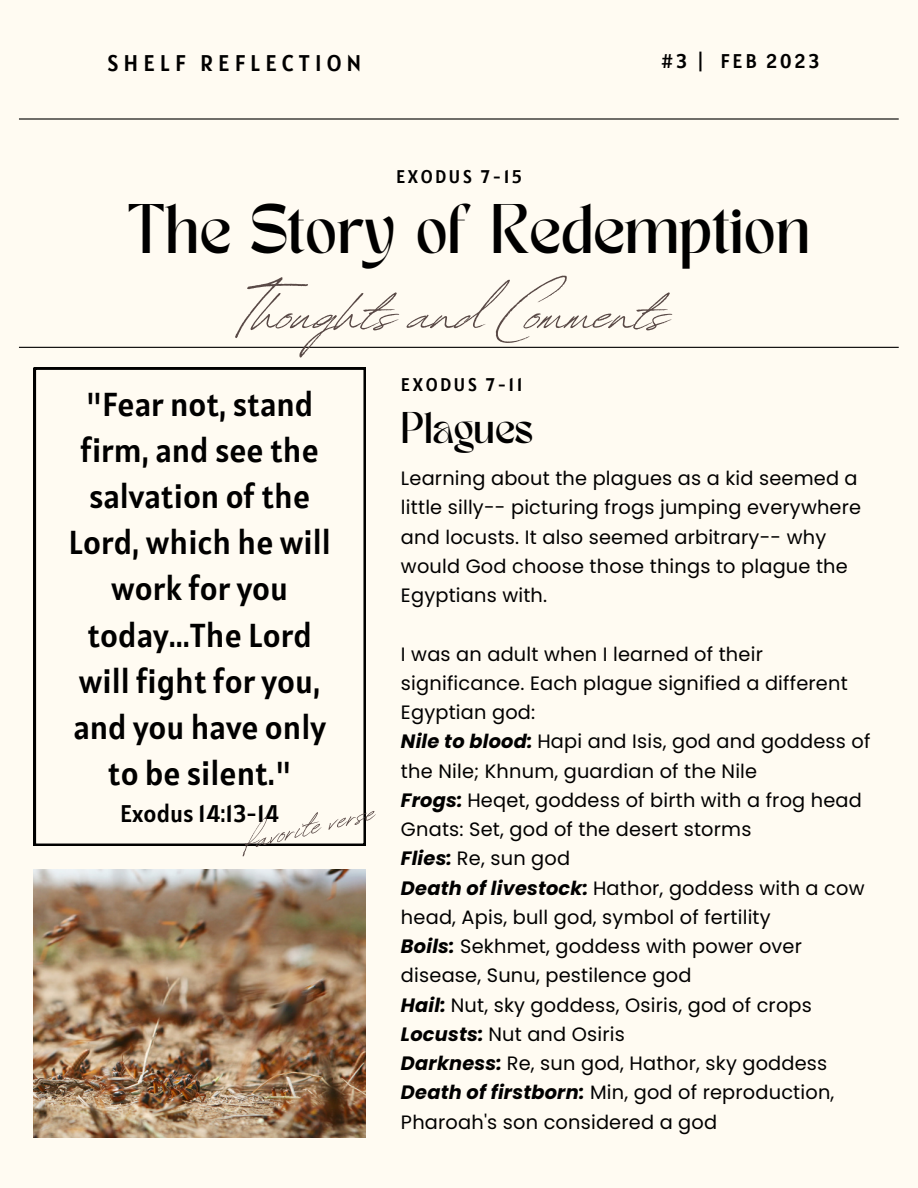
<style>
.page{position:relative;width:918px;height:1188px;background:#fffbf2}
.page>*{position:absolute;margin:0;border:0;box-sizing:border-box;transform-origin:0 0}
.t1{font:84px "Revive 80 Signature";color:#594946}
.t2{font:49.05px "TAN MERINGUE";color:#000}
.t3{font:47.1px "Revive 80 Signature";color:#594946}
.t4{font:33px/46.2px "Alatsi";color:#000;text-align:center}
.t5{font:31.05px "TAN MERINGUE";color:#000}
.t6{font:24px "Alatsi";color:#000}
.t7{font:22.5px "Alatsi";letter-spacing:.225em;color:#000}
.t8{font:19.8px "Alatsi";letter-spacing:.145em;color:#000}
.t9{font:19.35px/29.2px "Poppins";letter-spacing:.01em;color:#000}
.t10{font:18.3px "Alatsi";letter-spacing:.14em;color:#000}
.s1{font-weight:700;font-style:italic}
</style>
<div class="page">
<hr style="left:19px;top:347px;width:880px;height:1px;background:#000">
<hr style="left:19px;top:118px;width:880px;height:2px;background:#000">
<svg style="left:34px;top:368px;width:332px;height:478px"></svg>
<img style="left:34px;top:870px;width:332px;height:267px">
<p class="t7" style="left:107px;top:49px;width:256px">SHELF REFLECTION</p>
<p class="t8" style="left:661px;top:49px;width:160px">#3 | FEB 2023</p>
<p class="t10" style="left:396px;top:165px;width:127px">EXODUS 7-15</p>
<h2 class="t2" style="left:127px;top:204px;width:684px">The Story of Redemption</h2>
<h1 class="t1" style="left:242px;top:250px;width:428px">Thoughts andComments</h1>
<h3 class="t4" style="left:69px;top:381px;width:264px">"Fear not, stand firm, and see the salvation of the<br>Lord, which he will work for you today...The Lord will fight for you, and you have only to be silent."</h3>
<p class="t6" style="left:120px;top:798px;width:161px">Exodus 14:13-14</p>
<h3 class="t3" style="left:236px;top:806px;width:135px;rotate:-13deg">favorite verse</h3>
<p class="t10" style="left:401px;top:373px;width:123px">EXODUS 7-11</p>
<h3 class="t5" style="left:401px;top:411px;width:133px">Plagues</h3>
<p class="t9" style="left:401px;top:464px;width:462px">Learning about the plagues as a kid seemed a little silly-- picturing frogs jumping everywhere and locusts. It also seemed arbitrary-- why would God choose those things to plague the Egyptians with.</p>
<p class="t9" style="left:401px;top:639px;width:471px">I was an adult when I learned of their significance. Each plague signified a different Egyptian god:<br><span class="s1">Nile to blood:</span> Hapi and Isis, god and goddess of the Nile; Khnum, guardian of the Nile<br><span class="s1">Frogs:</span> Heqet, goddess of birth with a frog head Gnats: Set, god of the desert storms<br><span class="s1">Flies:</span> Re, sun god<br><span class="s1">Death of livestock:</span> Hathor, goddess with a cow head, Apis, bull god, symbol of fertility<br><span class="s1">Boils:</span> Sekhmet, goddess with power over disease, Sunu, pestilence god<br><span class="s1">Hail:</span> Nut, sky goddess, Osiris, god of crops <span class="s1">Locusts:</span> Nut and Osiris<br><span class="s1">Darkness:</span> Re, sun god, Hathor, sky goddess <span class="s1">Death of firstborn:</span> Min, god of reproduction, Pharoah's son considered a god</p>
</div>
